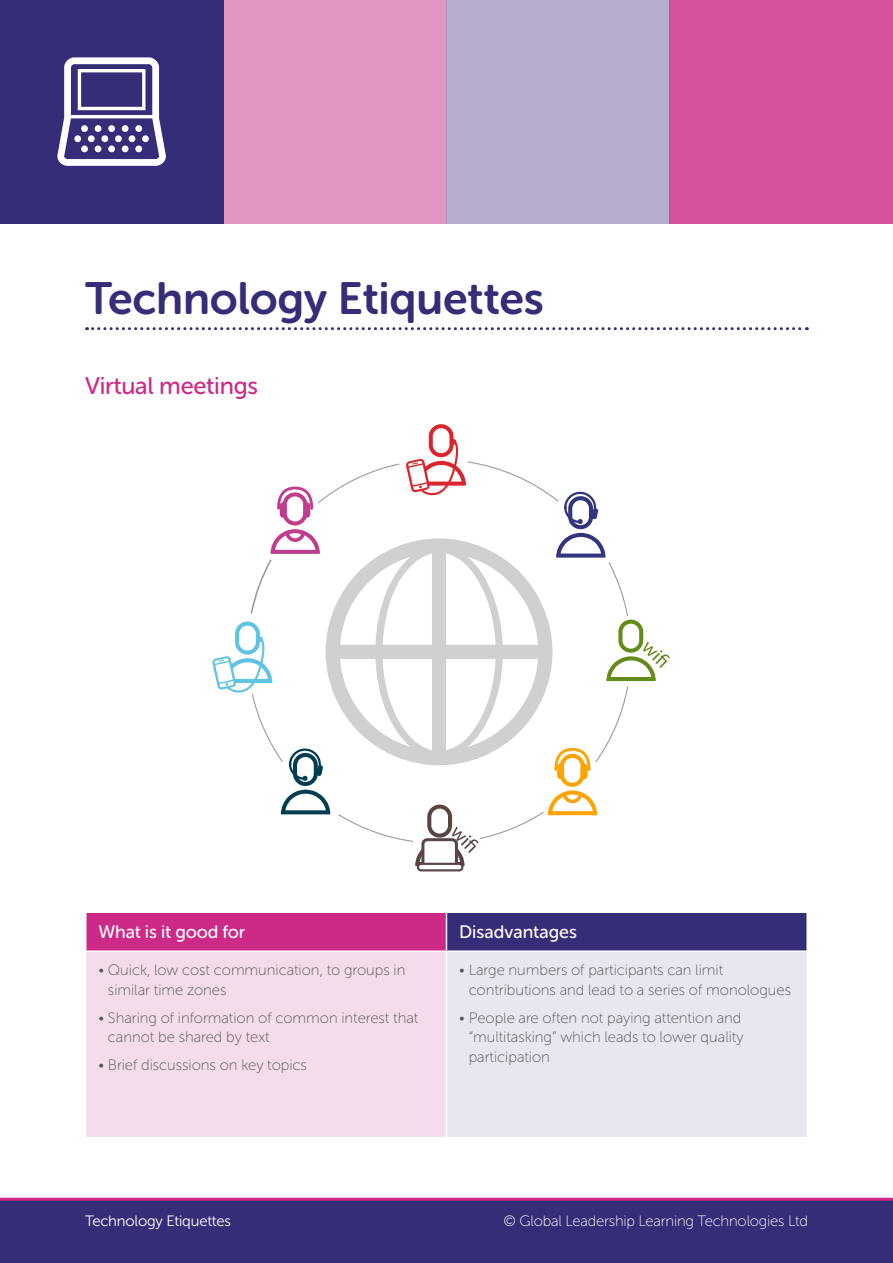
<style>
.page{position:relative;width:893px;height:1263px;background:#fff}
.page>*{position:absolute;margin:0;border:0;box-sizing:border-box;transform-origin:0 0}
.t1{font:45px "Museo Sans Rounded 700";letter-spacing:-.005em;color:#352d77}
.t2{font:24px "Museo Sans Rounded 500";letter-spacing:-.01em;color:#cd2987}
.t3{font:18px "Museo Sans Rounded 500";letter-spacing:-.005em;color:#fff}
.t4{font:15px/19.5px "Museo Sans Rounded 100";color:#575756}
.t5{font:15px "Museo Sans Rounded 100";letter-spacing:-.01em;color:#fff}
.t6{font:15px "Museo Sans Rounded 300";letter-spacing:-.01em;color:#fff}
</style>
<div class="page">
<div style="left:0;top:1199px;width:893px;height:64px;background:#352d77"></div>
<svg style="left:87px;top:327px;width:720px;height:3px"></svg>
<hr style="left:0;top:1198px;width:893px;height:3px;background:#cd2987">
<svg style="left:253px;top:461px;width:376px;height:381px"></svg>
<svg style="left:606px;top:620px;width:64px;height:61px"></svg>
<svg style="left:406px;top:424px;width:60px;height:78px"></svg>
<svg style="left:212px;top:621px;width:60px;height:78px"></svg>
<svg style="left:281px;top:747px;width:49px;height:67px"></svg>
<svg style="left:556px;top:491px;width:49px;height:67px"></svg>
<svg style="left:250px;top:463px;width:150px;height:152px"></svg>
<svg style="left:415px;top:748px;width:182px;height:118px"></svg>
<div style="left:417px;top:863px;width:46px;height:8px;border:2px solid #594545;border-radius:3px"></div>
<svg style="left:326px;top:538px;width:226px;height:227px"></svg>
<div style="left:86px;top:912px;width:360px;height:39px;background:#cd2987"></div>
<div style="left:446px;top:912px;width:361px;height:39px;background:#352d77"></div>
<div style="left:86px;top:951px;width:360px;height:187px;background:#f4dcec"></div>
<div style="left:446px;top:951px;width:361px;height:187px;background:#e9e6f1"></div>
<hr style="left:85px;top:911px;width:361px;height:2px;background:#fff">
<hr style="left:85px;top:913px;width:2px;height:37px;background:#fff">
<hr style="left:446px;top:911px;width:362px;height:2px;background:#fff">
<hr style="left:446px;top:913px;width:1px;height:37px;background:#fff">
<hr style="left:806px;top:913px;width:2px;height:37px;background:#fff">
<hr style="left:85px;top:950px;width:361px;height:2px;background:#fff">
<hr style="left:85px;top:952px;width:2px;height:185px;background:#fff">
<hr style="left:446px;top:950px;width:362px;height:2px;background:#fff">
<hr style="left:446px;top:952px;width:1px;height:185px;background:#fff">
<hr style="left:806px;top:952px;width:2px;height:185px;background:#fff">
<hr style="left:85px;top:1137px;width:361px;height:1px;background:#fff">
<hr style="left:446px;top:1137px;width:362px;height:1px;background:#fff">
<div style="left:670px;top:0;width:223px;height:223px;background:#d45399"></div>
<div style="left:223px;top:0;width:223px;height:223px;background:#e196c1"></div>
<div style="left:446px;top:0;width:224px;height:223px;background:#b7aecf"></div>
<div style="left:0;top:0;width:223px;height:223px;background:#352d77"></div>
<svg style="left:57px;top:57px;width:109px;height:109px"></svg>
<h1 class="t1" style="left:85px;top:274px;width:460px">Technology Etiquettes</h1>
<h2 class="t2" style="left:85px;top:372px;width:174px">Virtual meetings</h2>
<p class="t3" style="left:99px;top:922px;width:148px">What is it good for</p>
<p class="t3" style="left:459px;top:922px;width:119px">Disadvantages</p>
<p class="t4" style="left:108px;top:960px;width:299px;text-indent:-9px">• Quick, low cost communication, to groups in similar time zones</p>
<p class="t4" style="left:108px;top:1008px;width:312px;text-indent:-9px">• Sharing of information of common interest that cannot be shared by text</p>
<p class="t4" style="left:99px;top:1055px;width:210px">• Brief discussions on key topics</p>
<p class="t4" style="left:469px;top:960px;width:324px;text-indent:-9px">• Large numbers of participants can limit contributions and lead to a series of monologues</p>
<p class="t4" style="left:469px;top:1008px;width:276px;text-indent:-9px">• People are often not paying attention and “multitasking” which leads to lower quality participation</p>
<p class="t6" style="left:85px;top:1213px;width:147px">Technology Etiquettes</p>
<p class="t5" style="left:504px;top:1213px;width:306px">© Global Leadership Learning Technologies Ltd</p>
</div>
